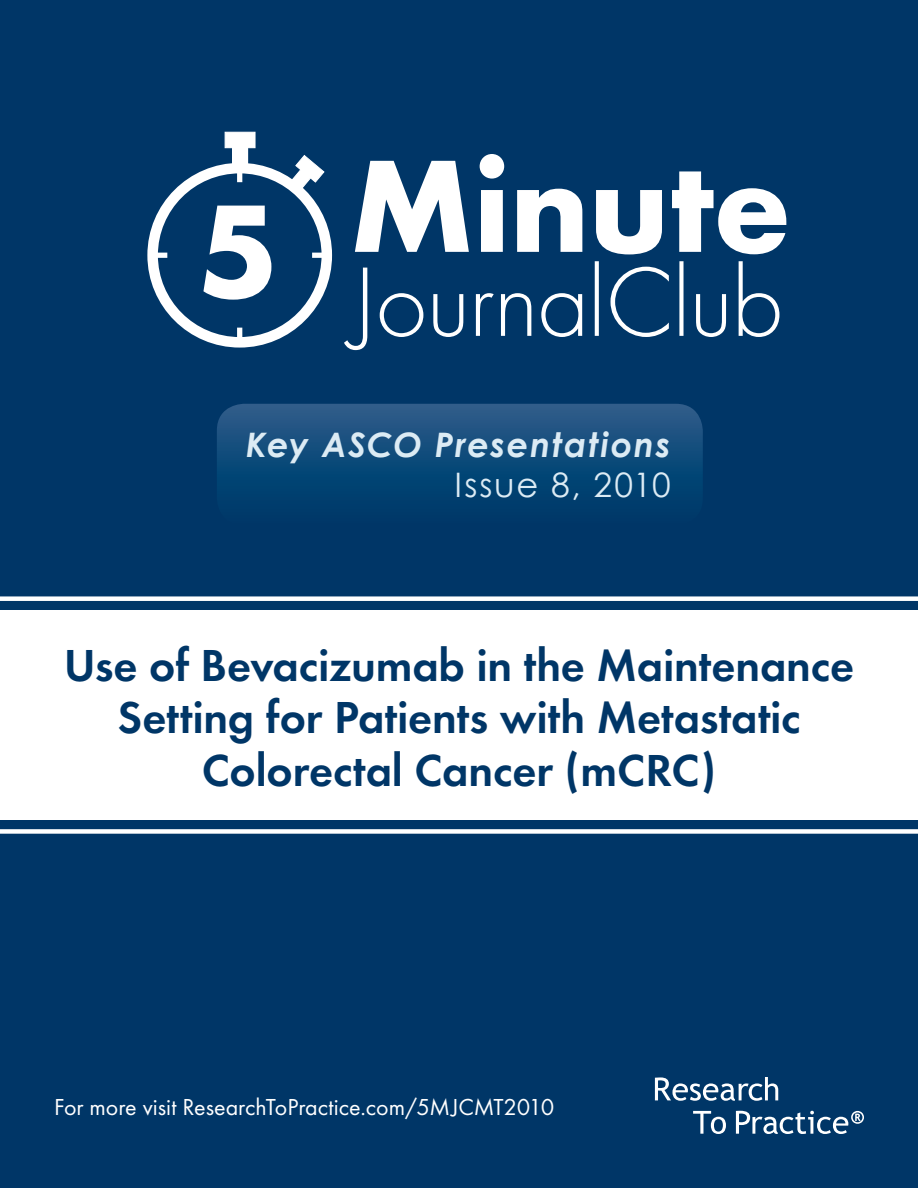
<style>
.page{position:relative;width:918px;height:1188px;background:#003667}
.page>*{position:absolute;margin:0;border:0;box-sizing:border-box;transform-origin:0 0}
.t1{font:600 46.5px/52.5px "Futura T";letter-spacing:-.005em;color:#003667;text-align:center}
.t2{font:italic 700 33.75px "Century Gothic";letter-spacing:.05em;color:#dcebf4}
.t3{font:33.75px "Century Gothic";letter-spacing:.05em;color:#dcebf4}
.t4{font:24px "Futura T";color:#fff}
</style>
<div class="page">
<div style="left:233px;top:136px;width:14px;height:31px;background:#fff"></div>
<div style="left:232px;top:136px;width:16px;height:32px;border:1px solid #fff"></div>
<div style="left:225px;top:132px;width:30px;height:16px;background:#fff"></div>
<div style="left:225px;top:132px;width:31px;height:16px;border:1px solid #fff"></div>
<svg style="left:289px;top:155px;width:36px;height:37px"></svg>
<svg style="left:312px;top:252px;width:9px;height:6px"></svg>
<svg style="left:234px;top:327px;width:11px;height:10px"></svg>
<svg style="left:237px;top:174px;width:6px;height:9px"></svg>
<svg style="left:158px;top:252px;width:10px;height:6px"></svg>
<div style="left:147px;top:163px;width:185px;height:185px;border:10px solid #fff;border-radius:50%"></div>
<svg style="left:203px;top:206px;width:68px;height:94px"></svg>
<svg style="left:355px;top:161px;width:114px;height:91px"></svg>
<svg style="left:480px;top:154px;width:24px;height:98px"></svg>
<svg style="left:517px;top:189px;width:65px;height:63px"></svg>
<svg style="left:596px;top:190px;width:66px;height:64px"></svg>
<svg style="left:672px;top:171px;width:114px;height:83px"></svg>
<svg style="left:344px;top:268px;width:23px;height:82px"></svg>
<svg style="left:380px;top:293px;width:43px;height:44px"></svg>
<svg style="left:433px;top:294px;width:30px;height:43px"></svg>
<svg style="left:476px;top:293px;width:18px;height:43px"></svg>
<svg style="left:501px;top:293px;width:30px;height:43px"></svg>
<svg style="left:541px;top:293px;width:41px;height:44px"></svg>
<svg style="left:595px;top:261px;width:4px;height:75px"></svg>
<svg style="left:611px;top:267px;width:58px;height:70px"></svg>
<div style="left:679px;top:261px;width:5px;height:75px;background:#fff"></div>
<svg style="left:696px;top:294px;width:30px;height:43px"></svg>
<svg style="left:739px;top:261px;width:40px;height:76px"></svg>
<div style="left:0;top:611px;width:918px;height:209px;background:#fff"></div>
<svg style="left:655px;top:1077px;width:123px;height:24px"></svg>
<svg style="left:693px;top:1111px;width:33px;height:23px"></svg>
<svg style="left:736px;top:1111px;width:128px;height:23px"></svg>
<div style="left:0;top:829px;width:918px;height:5px;background:#fff"></div>
<div style="left:0;top:596px;width:918px;height:5px;background:#fff"></div>
<svg style="left:217px;top:404px;width:486px;height:87px"></svg>
<p class="t2" style="left:246px;top:423px;width:426px">Key ASCO Presentations</p>
<p class="t3" style="left:455px;top:465px;width:218px">Issue 8, 2010</p>
<p class="t1" style="left:64px;top:638px;width:792px">Use of Bevacizumab in the Maintenance<br>Setting for Patients with Metastatic<br>Colorectal Cancer (mCRC)</p>
<p class="t4" style="left:54px;top:1093px;width:502px">For more visit ResearchToPractice.com/5MJCMT2010</p>
</div>
